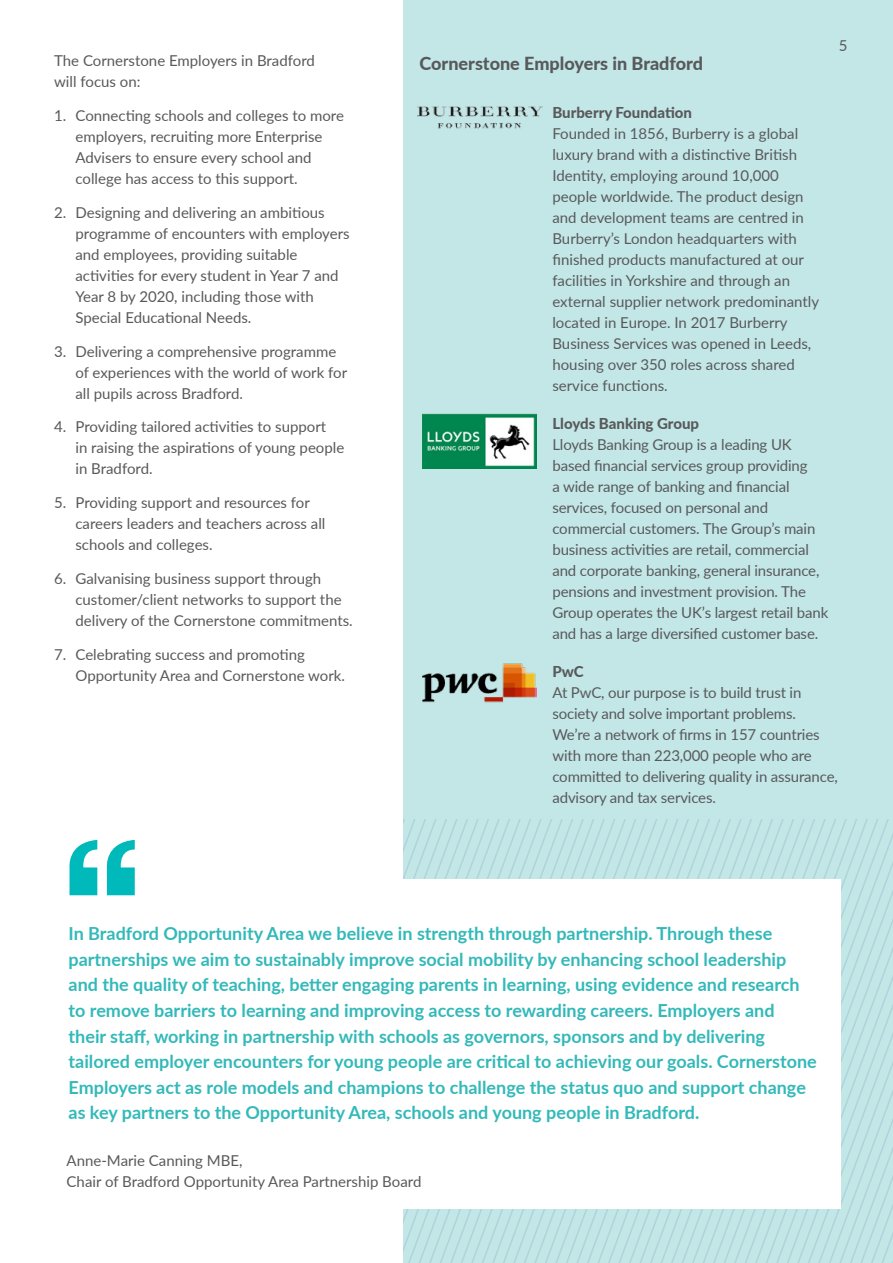
<style>
.page{position:relative;width:893px;height:1263px;background:#fff}
.page>*{position:absolute;margin:0;border:0;box-sizing:border-box;transform-origin:0 0}
.t1{font:700 18px/25.5px "Lato";color:#33b9b9}
.t2{font:800 18px "Lato";color:#58595b}
.t3{font:15px/21px "Lato";color:#58595b}
.t4{font:800 15px "Lato";color:#58595b}
</style>
<div class="page">
<div style="left:404px;top:0;width:489px;height:1263px;background:#c3e6e6"></div>
<img style="left:422px;top:414px;width:115px;height:55px">
<img style="left:422px;top:663px;width:115px;height:40px">
<img style="left:418px;top:106px;width:125px;height:23px">
<svg style="left:793px;top:820px;width:100px;height:443px"></svg>
<div style="left:0;top:879px;width:840px;height:330px;background:#fff"></div>
<svg style="left:106px;top:840px;width:29px;height:55px"></svg>
<svg style="left:69px;top:840px;width:28px;height:55px"></svg>
<p class="t3" style="left:54px;top:50px;width:262px">The Cornerstone Employers in Bradford will focus on:</p>
<p class="t3" style="left:75px;top:104px;width:270px;text-indent:-21px">1. Connecting schools and colleges to more employers, recruiting more Enterprise Advisers to ensure every school and college has access to this support.</p>
<p class="t3" style="left:75px;top:201px;width:276px;text-indent:-21px">2. Designing and delivering an ambitious programme of encounters with employers and employees, providing suitable activities for every student in Year 7 and Year 8 by 2020, including those with Special Educational Needs.</p>
<p class="t3" style="left:75px;top:340px;width:273px;text-indent:-21px">3. Delivering a comprehensive programme of experiences with the world of work for all pupils across Bradford.</p>
<p class="t3" style="left:75px;top:416px;width:270px;text-indent:-21px">4. Providing tailored activities to support<br>in raising the aspirations of young people in Bradford.</p>
<p class="t3" style="left:75px;top:491px;width:251px;text-indent:-21px">5. Providing support and resources for careers leaders and teachers across all schools and colleges.</p>
<p class="t3" style="left:75px;top:567px;width:279px;text-indent:-21px">6. Galvanising business support through customer/client networks to support the delivery of the Cornerstone commitments.</p>
<p class="t3" style="left:75px;top:643px;width:271px;text-indent:-21px">7. Celebrating success and promoting<br>Opportunity Area and Cornerstone work.</p>
<p class="t2" style="left:420px;top:51px;width:285px">Cornerstone Employers in Bradford</p>
<p class="t3" style="left:839px;top:34px;width:10px">5</p>
<p class="t4" style="left:552px;top:102px;width:141px">Burberry Foundation</p>
<p class="t3" style="left:552px;top:123px;width:268px">Founded in 1856, Burberry is a global luxury brand with a distinctive British Identity, employing around 10,000 people worldwide. The product design and development teams are centred in Burberry’s London headquarters with finished products manufactured at our facilities in Yorkshire and through an external supplier network predominantly located in Europe. In 2017 Burberry Business Services was opened in Leeds, housing over 350 roles across shared service functions.</p>
<p class="t4" style="left:552px;top:413px;width:148px">Lloyds Banking Group</p>
<p class="t3" style="left:552px;top:434px;width:277px">Lloyds Banking Group is a leading UK based financial services group providing<br>a wide range of banking and financial services, focused on personal and commercial customers. The Group’s main business activities are retail, commercial and corporate banking, general insurance, pensions and investment provision. The Group operates the UK’s largest retail bank and has a large diversified customer base.</p>
<p class="t4" style="left:552px;top:661px;width:33px">PwC</p>
<p class="t3" style="left:552px;top:682px;width:287px">At PwC, our purpose is to build trust in society and solve important problems.<br>We’re a network of firms in 157 countries with more than 223,000 people who are committed to delivering quality in assurance, advisory and tax services.</p>
<p class="t1" style="left:69px;top:920px;width:750px">In Bradford Opportunity Area we believe in strength through partnership. Through these partnerships we aim to sustainably improve social mobility by enhancing school leadership and the quality of teaching, better engaging parents in learning, using evidence and research to remove barriers to learning and improving access to rewarding careers. Employers and<br>their staff, working in partnership with schools as governors, sponsors and by delivering tailored employer encounters for young people are critical to achieving our goals. Cornerstone Employers act as role models and champions to challenge the status quo and support change as key partners to the Opportunity Area, schools and young people in Bradford.</p>
<p class="t3" style="left:67px;top:1149px;width:356px">Anne-Marie Canning MBE,<br>Chair of Bradford Opportunity Area Partnership Board</p>
</div>
